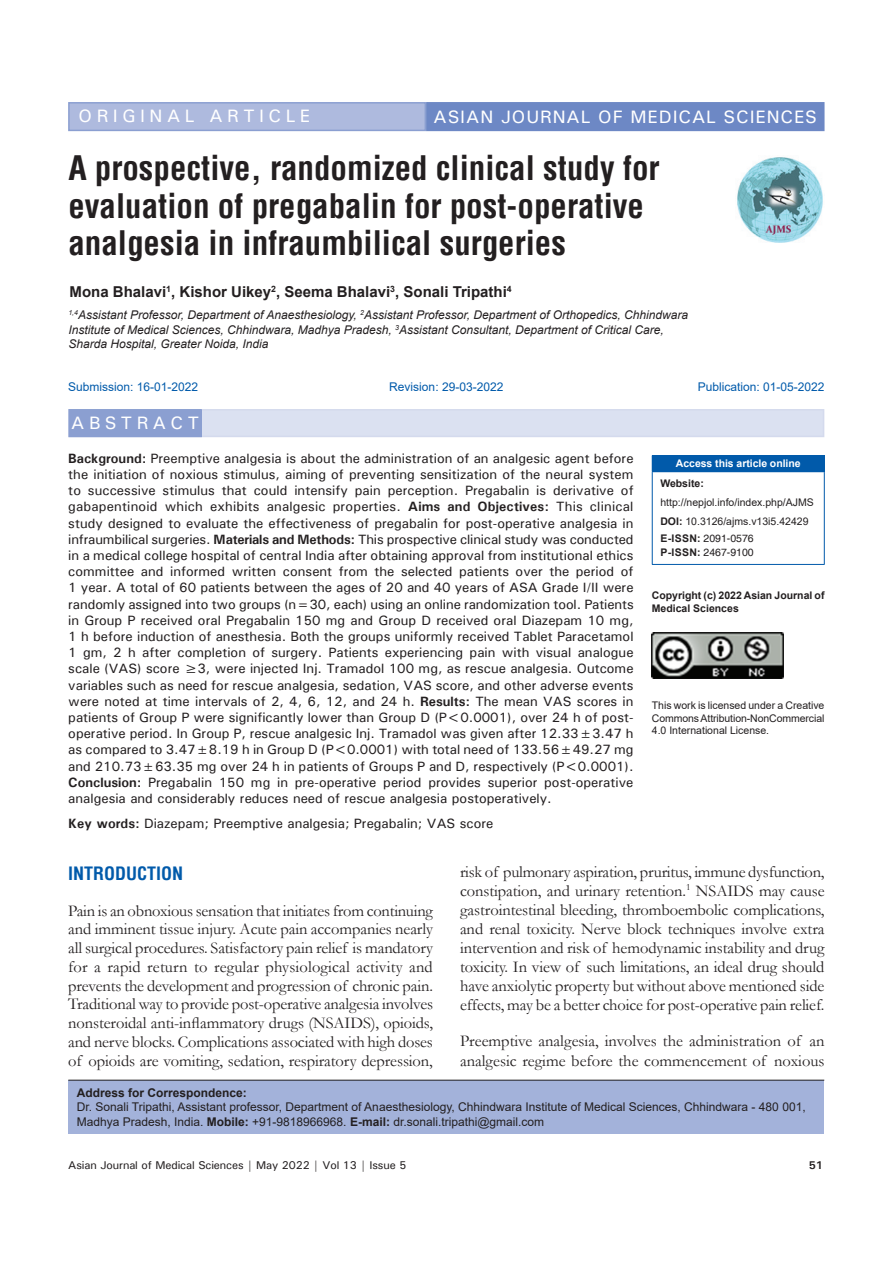
<style>
.page{position:relative;width:893px;height:1263px;background:#fff}
.page>*{position:absolute;margin:0;border:0;box-sizing:border-box;transform-origin:0 0}
.AT{font:700 condensed 33px/37.5px "Helvetica";color:#231f20}
.AH{font:500 18px "Univers";letter-spacing:.05em;color:#fff}
.AH-2{font:500 18px "Univers";letter-spacing:.25em;color:#fff}
.t1{font:700 condensed 18px "Helvetica";color:#015aaa}
.ABSH{font:500 18px "Univers";letter-spacing:.25em;color:#fff}
.TX{font:16.5px/18.8px "Garamond";letter-spacing:-.005em;color:#231f20;text-align:justify}
.AU{font:700 15px "Helvetica";color:#231f20}
.ABS{font:500 13.5px/16.2px "Univers";color:#231f20;text-align:justify}
.KWD{font:500 13.5px "Univers";color:#231f20}
.AFF{font:italic 12px/14.4px "Arial";color:#231f20}
.ADD{font:12px/14.4px "Arial";color:#231f20}
.HIS{font:12px "Arial";color:#015aaa}
.t2{font:500 11.25px "Univers";letter-spacing:-.01em;color:#231f20}
.t3{font:700 11.25px "Univers";color:#231f20}
.License{font:10.5px/12.6px "Arial";letter-spacing:-.01em;color:#231f20;text-align:justify}
.License-2{font:700 10.5px/12.6px "Arial";color:#231f20}
.Web{font:10.5px/18.8px "Arial";color:#231f20}
.ISSN{font:10.5px/14.2px "Helvetica";color:#231f20}
.DOI{font:10.5px "Arial";color:#231f20}
.t4{font:700 10.5px "Arial";letter-spacing:-.005em;color:#fff}
.s1{font-weight:700}
</style>
<div class="page">
<div style="left:68px;top:1080px;width:756px;height:54px;background:#a3b2da"></div>
<hr style="left:68px;top:1080px;width:756px;height:1px;background:#231f20">
<img style="left:737px;top:157px;width:86px;height:86px">
<div style="left:69px;top:103px;width:356px;height:27px;background:#aebade"></div>
<div style="left:68px;top:102px;width:358px;height:29px;border:2px solid #8b9fd1"></div>
<div style="left:427px;top:103px;width:397px;height:27px;background:#6d88c5"></div>
<div style="left:426px;top:102px;width:398px;height:29px;border:2px solid #6d88c5"></div>
<div style="left:69px;top:409px;width:755px;height:28px;background:#dbe1f1"></div>
<div style="left:69px;top:410px;width:132px;height:26px;background:#8b9fd1"></div>
<div style="left:68px;top:409px;width:134px;height:28px;border:2px solid #8b9fd1"></div>
<div style="left:652px;top:456px;width:172px;height:16px;background:#015aaa"></div>
<hr style="left:652px;top:455px;width:173px;height:1px;background:#015aaa">
<svg style="left:824px;top:456px;width:1px;height:15px"></svg>
<hr style="left:652px;top:472px;width:1px;height:92px;background:#015aaa">
<hr style="left:652px;top:471px;width:173px;height:1px;background:#015aaa">
<hr style="left:824px;top:472px;width:1px;height:92px;background:#015aaa">
<hr style="left:652px;top:564px;width:173px;height:1px;background:#015aaa">
<img style="left:652px;top:632px;width:132px;height:47px">
<p class="AH-2" style="left:79px;top:105px;width:233px">ORIGINAL ARTICLE</p>
<p class="AH" style="left:434px;top:105px;width:385px">ASIAN JOURNAL OF MEDICAL SCIENCES</p>
<p class="AT" style="left:68px;top:149px;width:593px">A prospective, randomized clinical study for evaluation of pregabalin for post-operative analgesia in infraumbilical surgeries</p>
<p class="AU" style="left:70px;top:281px;width:444px">Mona Bhalavi<sup>1</sup>, Kishor Uikey<sup>2</sup>, Seema Bhalavi<sup>3</sup>, Sonali Tripathi<sup>4</sup></p>
<p class="AFF" style="left:68px;top:308px;width:621px"><sup>1,4</sup>Assistant Professor, Department of Anaesthesiology, <sup>2</sup>Assistant Professor, Department of Orthopedics, Chhindwara<br>Institute of Medical Sciences, Chhindwara, Madhya Pradesh, <sup>3</sup>Assistant Consultant, Department of Critical Care,<br>Sharda Hospital, Greater Noida, India</p>
<p class="HIS" style="left:68px;top:379px;width:132px">Submission: 16-01-2022</p>
<p class="HIS" style="left:389px;top:379px;width:116px">Revision: 29-03-2022</p>
<p class="HIS" style="left:698px;top:379px;width:128px">Publication: 01-05-2022</p>
<p class="ABSH" style="left:71px;top:412px;width:129px">ABSTRACT</p>
<p class="ABS" style="left:68px;top:450px;width:567px"><span class="s1">Background:</span> Preemptive analgesia is about the administration of an analgesic agent before the initiation of noxious stimulus, aiming of preventing sensitization of the neural system to successive stimulus that could intensify pain perception. Pregabalin is derivative of gabapentinoid which exhibits analgesic properties. <span class="s1">Aims and Objectives:</span> This clinical study designed to evaluate the effectiveness of pregabalin for post-operative analgesia in infraumbilical surgeries. <span class="s1">Materials and Methods:</span> This prospective clinical study was conducted in a medical college hospital of central India after obtaining approval from institutional ethics committee and informed written consent from the selected patients over the period of 1 year. A total of 60 patients between the ages of 20 and 40 years of ASA Grade I/II were randomly assigned into two groups (n=30, each) using an online randomization tool. Patients in Group P received oral Pregabalin 150 mg and Group D received oral Diazepam 10 mg, 1 h before induction of anesthesia. Both the groups uniformly received Tablet Paracetamol 1 gm, 2 h after completion of surgery. Patients experiencing pain with visual analogue scale (VAS) score ≥3, were injected Inj. Tramadol 100 mg, as rescue analgesia. Outcome variables such as need for rescue analgesia, sedation, VAS score, and other adverse events were noted at time intervals of 2, 4, 6, 12, and 24 h. <span class="s1">Results:</span> The mean VAS scores in patients of Group P were significantly lower than Group D (P&lt;0.0001), over 24 h of post&shy;operative period. In Group P, rescue analgesic Inj. Tramadol was given after 12.33±3.47 h as compared to 3.47±8.19 h in Group D (P&lt;0.0001) with total need of 133.56±49.27 mg and 210.73±63.35 mg over 24 h in patients of Groups P and D, respectively (P&lt;0.0001).<br><span class="s1">Conclusion:</span> Pregabalin 150 mg in pre-operative period provides superior post-operative analgesia and considerably reduces need of rescue analgesia postoperatively.</p>
<p class="KWD" style="left:68px;top:814px;width:427px"><span class="s1">Key words:</span> Diazepam; Preemptive analgesia; Pregabalin; VAS score</p>
<p class="t4" style="left:676px;top:456px;width:126px">Access this article online</p>
<p class="Web" style="left:660px;top:474px;width:155px"><span class="s1">Website: </span>http://nepjol.info/index.php/AJMS</p>
<p class="DOI" style="left:660px;top:514px;width:150px"><span class="s1">DOI:</span> 10.3126/ajms.v13i5.42429</p>
<p class="ISSN" style="left:660px;top:532px;width:95px"><span class="s1">E-ISSN:</span> 2091-0576<br><span class="s1">P-ISSN:</span> 2467-9100</p>
<p class="License-2" style="left:652px;top:590px;width:174px">Copyright (c) 2022 Asian Journal of<br>Medical Sciences</p>
<p class="License" style="left:652px;top:699px;width:174px">This work is licensed under a Creative Commons Attribution-NonCommercial 4.0 International License.</p>
<h1 class="t1" style="left:68px;top:861px;width:117px">INTRODUCTION</h1>
<p class="TX" style="left:68px;top:900px;width:366px">Pain is an obnoxious sensation that initiates from continuing and imminent tissue injury. Acute pain accompanies nearly all surgical procedures. Satisfactory pain relief is mandatory for a rapid return to regular physiological activity and prevents the development and progression of chronic pain.<br>Traditional way to provide post-operative analgesia involves nonsteroidal anti-inflammatory drugs (NSAIDS), opioids, and nerve blocks. Complications associated with high doses of opioids are vomiting, sedation, respiratory depression,</p>
<p class="TX" style="left:460px;top:862px;width:366px">risk of pulmonary aspiration, pruritus, immune dysfunction, constipation, and urinary retention.<sup>1</sup> NSAIDS may cause gastrointestinal bleeding, thromboembolic complications, and renal toxicity. Nerve block techniques involve extra intervention and risk of hemodynamic instability and drug toxicity. In view of such limitations, an ideal drug should have anxiolytic property but without above mentioned side effects, may be a better choice for post-operative pain relief.</p>
<p class="TX" style="left:460px;top:1031px;width:366px">Preemptive analgesia, involves the administration of an analgesic regime before the commencement of noxious</p>
<p class="ADD" style="left:77px;top:1085px;width:730px"><span class="s1">Address for Correspondence:<br></span>Dr. Sonali Tripathi, Assistant professor, Department of Anaesthesiology, Chhindwara Institute of Medical Sciences, Chhindwara - 480 001,<br>Madhya Pradesh, India. <span class="s1">Mobile:</span> +91-9818966968. <span class="s1">E-mail:</span> dr.sonali.tripathi@gmail.com</p>
<p class="t2" style="left:68px;top:1157px;width:340px">Asian Journal of Medical Sciences | May 2022 | Vol 13 | Issue 5</p>
<p class="t3" style="left:809px;top:1157px;width:16px">51</p>
</div>
